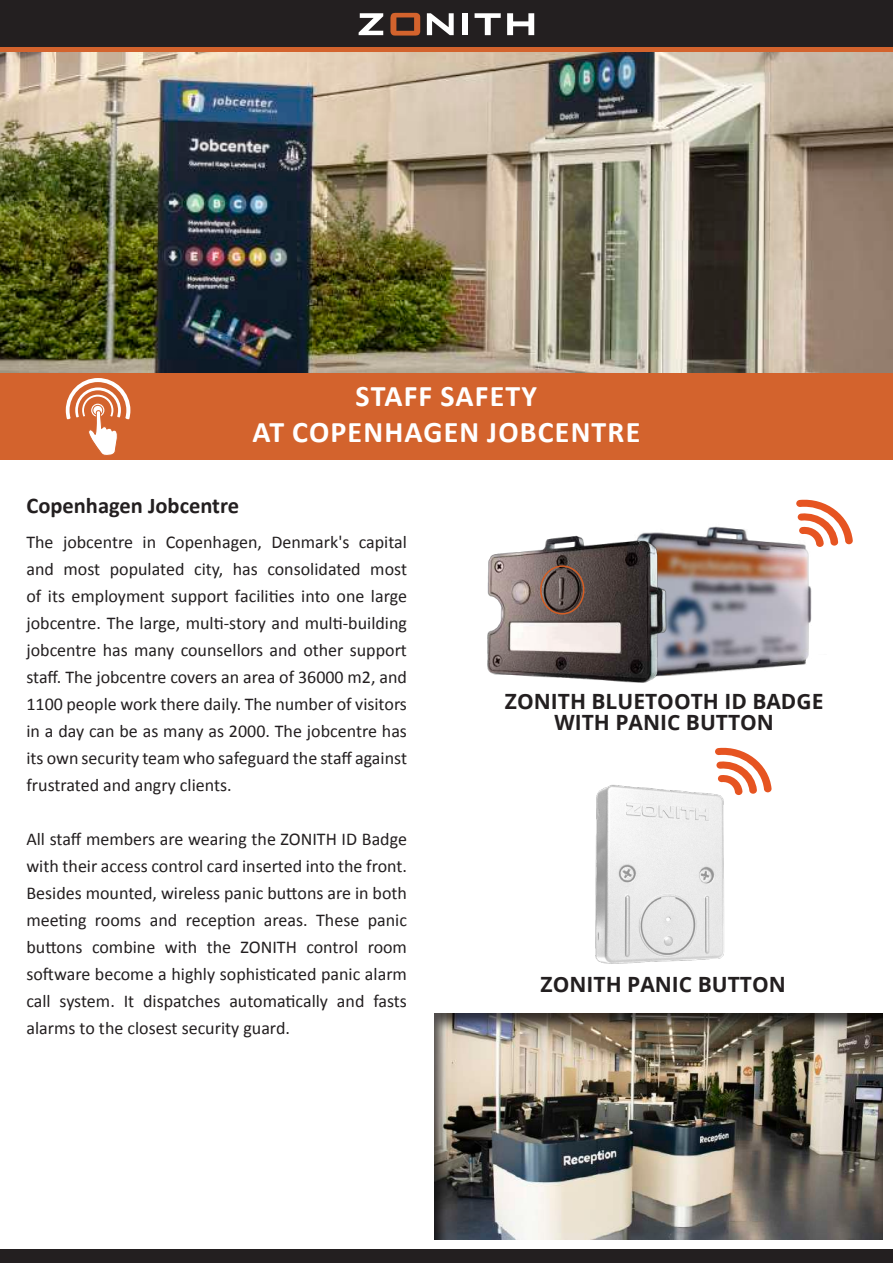
<style>
.page{position:relative;width:893px;height:1263px;background:#fff}
.page>*{position:absolute;margin:0;border:0;box-sizing:border-box;transform-origin:0 0}
.t1{font:700 30px/36px "Calibri";letter-spacing:.04em;color:#fff;text-align:center}
.t2{font:700 22.5px "Calibri";color:#231f20}
.t3{font:700 21px/21px "Open Sans";color:#231f20;text-align:center}
.t4{font:18px/27px "Calibri";color:#231f20}
</style>
<div class="page">
<img style="left:0;top:51px;width:893px;height:322px">
<div style="left:0;top:0;width:893px;height:47px;background:#231f20"></div>
<div style="left:0;top:1250px;width:893px;height:13px;background:#231f20"></div>
<div style="left:0;top:373px;width:893px;height:86px;background:#d3632d"></div>
<hr style="left:0;top:47px;width:893px;height:4px;background:#d3632d">
<div style="left:463px;top:13px;width:5px;height:22px;background:#fff"></div>
<svg style="left:475px;top:13px;width:26px;height:22px"></svg>
<svg style="left:507px;top:13px;width:27px;height:22px"></svg>
<svg style="left:390px;top:13px;width:30px;height:23px"></svg>
<svg style="left:359px;top:13px;width:24px;height:22px"></svg>
<svg style="left:427px;top:13px;width:27px;height:22px"></svg>
<svg style="left:66px;top:378px;width:64px;height:82px"></svg>
<img style="left:595px;top:785px;width:129px;height:179px">
<img style="left:639px;top:526px;width:173px;height:150px">
<div style="left:434px;top:1011px;width:450px;height:230px;background:#231f20;opacity:.75"></div>
<img style="left:487px;top:536px;width:186px;height:147px">
<div style="left:540px;top:565px;width:44px;height:49px;border:2px solid #d45e24;border-radius:50%"></div>
<svg style="left:715px;top:747px;width:57px;height:48px"></svg>
<svg style="left:796px;top:499px;width:57px;height:48px"></svg>
<h1 class="t1" style="left:252px;top:377px;width:389px">STAFF SAFETY<br>AT COPENHAGEN JOBCENTRE</h1>
<p class="t2" style="left:26px;top:490px;width:214px">Copenhagen Jobcentre</p>
<p class="t4" style="left:26px;top:528px;width:29px">The</p>
<p class="t4" style="left:63px;top:528px;width:72px">jobcentre</p>
<p class="t4" style="left:143px;top:528px;width:15px">in</p>
<p class="t4" style="left:166px;top:528px;width:98px">Copenhagen,</p>
<p class="t4" style="left:271px;top:528px;width:79px">Denmark s'</p>
<p class="t4" style="left:359px;top:528px;width:50px">capital</p>
<p class="t4" style="left:110px;top:555px;width:76px">populated</p>
<p class="t4" style="left:233px;top:555px;width:27px">has</p>
<p class="t4" style="left:267px;top:555px;width:95px">consolidated</p>
<p class="t4" style="left:26px;top:555px;width:382px">and<br>of its employment support facilities into one large jobcentre. The large, multi-story and multi-building jobcentre has many counsellors and other support staff. The jobcentre covers an area of 36000 m2, and 1100 people work there daily. The number of visitors in a day can be as many as 2000. The jobcentre has its own security team who safeguard the staff against frustrated and angry clients.</p>
<p class="t4" style="left:26px;top:825px;width:382px;text-align:right">All staff members are wearing the ZONITH ID Badge with their access control card inserted into the front.<br>Besides mounted, wireless panic buttons are in both panic</p>
<p class="t4" style="left:194px;top:555px;width:31px">city,</p>
<p class="t4" style="left:64px;top:555px;width:38px">most</p>
<p class="t4" style="left:370px;top:555px;width:38px">most</p>
<p class="t4" style="left:316px;top:906px;width:45px">These</p>
<p class="t4" style="left:150px;top:906px;width:29px">and</p>
<p class="t4" style="left:26px;top:906px;width:62px">meeting</p>
<p class="t4" style="left:186px;top:906px;width:71px">reception</p>
<p class="t4" style="left:95px;top:906px;width:48px">rooms</p>
<p class="t4" style="left:264px;top:906px;width:45px">areas.</p>
<p class="t4" style="left:26px;top:933px;width:58px">buttons</p>
<p class="t4" style="left:26px;top:960px;width:382px">software become a highly sophisticated panic alarm</p>
<p class="t4" style="left:373px;top:987px;width:35px">fasts</p>
<p class="t4" style="left:92px;top:933px;width:65px">combine</p>
<p class="t4" style="left:165px;top:933px;width:34px">with</p>
<p class="t4" style="left:207px;top:933px;width:26px">the</p>
<p class="t4" style="left:306px;top:933px;width:53px">control</p>
<p class="t4" style="left:241px;top:933px;width:58px">ZONITH</p>
<p class="t4" style="left:368px;top:933px;width:41px">room</p>
<p class="t4" style="left:26px;top:987px;width:265px">call<br>alarms to the closest security guard.</p>
<p class="t4" style="left:143px;top:987px;width:79px">dispatches</p>
<p class="t4" style="left:229px;top:987px;width:100px">automatically</p>
<p class="t4" style="left:337px;top:987px;width:29px">and</p>
<p class="t4" style="left:124px;top:987px;width:12px">It</p>
<p class="t4" style="left:60px;top:987px;width:57px">system.</p>
<p class="t3" style="left:505px;top:690px;width:320px">ZONITH BLUETOOTH ID BADGE<br>WITH PANIC BUTTON</p>
<p class="t3" style="left:541px;top:974px;width:247px">ZONITH PANIC BUTTON</p>
</div>
